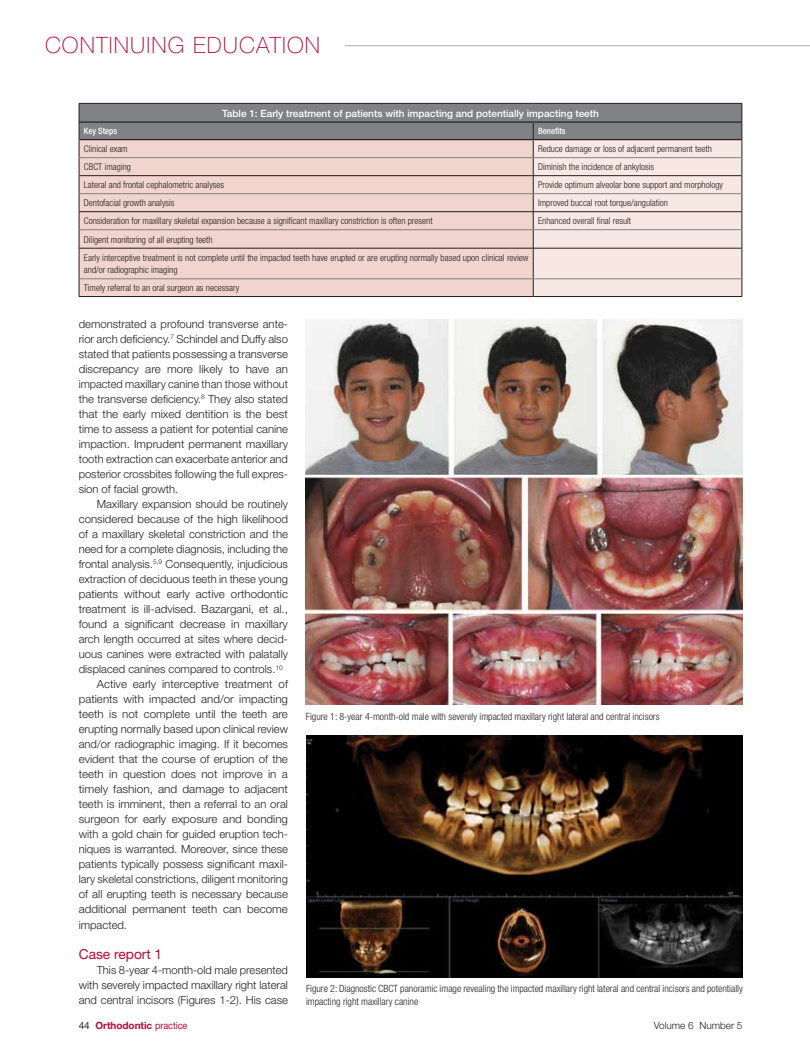
<style>
.page{position:relative;width:810px;height:1054px;background:#fff}
.page>*{position:absolute;margin:0;border:0;box-sizing:border-box;transform-origin:0 0}
.t1{font:100 22.5px "Helvetica Neue";letter-spacing:.05em;color:#b50938}
.t2{font:13.75px "Helvetica Neue";color:#b50938}
.t3{font:300 11.25px/15px "Helvetica Neue";color:#231f20;text-align:justify}
.t4{font:300 11.25px "Helvetica Neue";color:#231f20;scale:1.05 1}
.t5{font:300 condensed 10px/12.5px "Helvetica Neue";color:#231f20}
.t6{font:500 10px "Helvetica Neue";color:#fff}
.t7{font:700 10px "Helvetica Neue";letter-spacing:-.005em;color:#b50938}
.t8{font:300 10px "Helvetica Neue";color:#231f20}
.t9{font:300 condensed 9.38px/18.2px "Helvetica Neue";color:#231f20}
.t10{font:500 condensed 8.75px "Helvetica Neue";color:#fff}
.s1{font-weight:400;color:#231f20}
.s2{font-weight:400}
</style>
<div class="page">
<img style="left:306px;top:735px;width:436px;height:242px">
<img style="left:306px;top:319px;width:436px;height:385px">
<svg style="left:79px;top:103px;width:664px;height:193px;background:#d8c5c1"></svg>
<hr style="left:79px;top:296px;width:454px;height:1px;background:#231f20">
<hr style="left:533px;top:296px;width:209px;height:1px;background:#231f20">
<hr style="left:79px;top:157px;width:454px;height:1px;background:#808285">
<hr style="left:533px;top:157px;width:209px;height:1px;background:#808285">
<hr style="left:79px;top:193px;width:454px;height:1px;background:#808285">
<hr style="left:533px;top:193px;width:209px;height:1px;background:#808285">
<hr style="left:79px;top:229px;width:454px;height:1px;background:#808285">
<hr style="left:533px;top:229px;width:209px;height:1px;background:#808285">
<hr style="left:79px;top:278px;width:454px;height:1px;background:#808285">
<hr style="left:533px;top:278px;width:209px;height:1px;background:#808285">
<hr style="left:79px;top:175px;width:454px;height:1px;background:#231f20">
<hr style="left:533px;top:175px;width:209px;height:1px;background:#231f20">
<hr style="left:79px;top:211px;width:454px;height:1px;background:#231f20">
<hr style="left:533px;top:211px;width:209px;height:1px;background:#231f20">
<hr style="left:79px;top:248px;width:454px;height:1px;background:#231f20">
<hr style="left:533px;top:248px;width:209px;height:1px;background:#231f20">
<hr style="left:345px;top:45px;width:465px;height:1px;background:#bcbec0">
<h1 class="t1" style="left:45px;top:32px;width:277px">CONTINUING EDUCATION</h1>
<p class="t6" style="left:222px;top:107px;width:378px">Table 1: Early treatment of patients with impacting and potentially impacting teeth</p>
<p class="t10" style="left:84px;top:126px;width:35px">Key Steps</p>
<p class="t10" style="left:538px;top:126px;width:29px">Benefits</p>
<p class="t9" style="left:84px;top:140px;width:45px">Clinical exam</p>
<p class="t9" style="left:538px;top:140px;width:175px">Reduce damage or loss of adjacent permanent teeth</p>
<p class="t9" style="left:84px;top:158px;width:49px">CBCT imaging</p>
<p class="t9" style="left:538px;top:158px;width:118px">Diminish the incidence of ankylosis</p>
<p class="t9" style="left:84px;top:176px;width:142px">Lateral and frontal cephalometric analyses</p>
<p class="t9" style="left:538px;top:176px;width:186px">Provide optimum alveolar bone support and morphology</p>
<p class="t9" style="left:84px;top:194px;width:92px">Dentofacial growth analysis</p>
<p class="t9" style="left:538px;top:194px;width:131px">Improved buccal root torque/angulation</p>
<p class="t9" style="left:84px;top:212px;width:350px">Consideration for maxillary skeletal expansion because a significant maxillary constriction is often present</p>
<p class="t9" style="left:538px;top:212px;width:95px">Enhanced overall final result</p>
<p class="t9" style="left:84px;top:230px;width:446px">Diligent monitoring of all erupting teeth<br>Early interceptive treatment is not complete until the impacted teeth have erupted or are erupting normally based upon clinical review</p>
<p class="t9" style="left:84px;top:261px;width:157px;line-height:17.9px">and/or radiographic imaging<br>Timely referral to an oral surgeon as necessary</p>
<p class="t3" style="left:79px;top:316px;width:211px">demonstrated a profound transverse ante&shy;rior arch deficiency.<sup>7</sup> Schindel and Duffy also stated that patients possessing a transverse discrepancy are more likely to have an impacted maxillary canine than those without the transverse deficiency.<sup>8</sup> They also stated that the early mixed dentition is the best time to assess a patient for potential canine impaction. Imprudent permanent maxillary tooth extraction can exacerbate anterior and posterior crossbites following the full expres&shy;sion of facial growth.</p>
<p class="t3" style="left:97px;top:496px;width:193px">Maxillary expansion should be routinely</p>
<p class="t3" style="left:79px;top:511px;width:211px">considered because of the high likelihood</p>
<p class="t3" style="left:79px;top:526px;width:211px">of a maxillary skeletal constriction and the</p>
<p class="t3" style="left:79px;top:541px;width:211px">need for a complete diagnosis, including the</p>
<p class="t3" style="left:79px;top:556px;width:211px">frontal analysis.<sup>5,9</sup> Consequently, injudicious</p>
<p class="t3" style="left:79px;top:571px;width:211px">extraction of deciduous teeth in these young</p>
<p class="t3" style="left:79px;top:586px;width:211px">patients without early active orthodontic</p>
<p class="t3" style="left:79px;top:601px;width:211px">treatment is ill-advised. Bazargani, et al.,</p>
<p class="t3" style="left:79px;top:616px;width:211px">found a significant decrease in maxillary</p>
<p class="t3" style="left:79px;top:631px;width:211px">arch length occurred at sites where decid-</p>
<p class="t3" style="left:79px;top:646px;width:211px">uous canines were extracted with palatally</p>
<p class="t3" style="left:79px;top:661px;width:206px">displaced canines compared to controls.<sup>10</sup></p>
<p class="t3" style="left:97px;top:676px;width:193px">Active early interceptive treatment of</p>
<p class="t3" style="left:79px;top:691px;width:211px">patients with impacted and/or impacting</p>
<p class="t3" style="left:79px;top:706px;width:211px">teeth is not complete until the teeth are</p>
<p class="t3" style="left:79px;top:721px;width:211px">erupting normally based upon clinical review</p>
<p class="t3" style="left:79px;top:736px;width:211px">and/or radiographic imaging. If it becomes</p>
<p class="t3" style="left:79px;top:751px;width:211px">evident that the course of eruption of the</p>
<p class="t3" style="left:79px;top:766px;width:211px">teeth in question does not improve in a</p>
<p class="t4" style="left:79px;top:782px;width:201px">timely fashion, and damage to adjacent</p>
<p class="t3" style="left:79px;top:796px;width:211px">teeth is imminent, then a referral to an oral</p>
<p class="t3" style="left:79px;top:811px;width:211px">surgeon for early exposure and bonding</p>
<p class="t3" style="left:79px;top:826px;width:211px">with a gold chain for guided eruption tech-</p>
<p class="t3" style="left:79px;top:841px;width:211px">niques is warranted. Moreover, since these</p>
<p class="t3" style="left:79px;top:856px;width:211px">patients typically possess significant maxil-</p>
<p class="t3" style="left:79px;top:871px;width:211px">lary skeletal constrictions, diligent monitoring</p>
<p class="t3" style="left:79px;top:886px;width:211px">of all erupting teeth is necessary because</p>
<p class="t3" style="left:79px;top:901px;width:211px">additional permanent teeth can become</p>
<p class="t3" style="left:79px;top:916px;width:50px">impacted.</p>
<p class="t2" style="left:79px;top:945px;width:85px">Case report 1</p>
<p class="t3" style="left:79px;top:961px;width:211px;text-indent:18px">This 8-year 4-month-old male presented with severely impacted maxillary right lateral and central incisors (Figures 1-2). His case</p>
<p class="t5" style="left:306px;top:709px;width:355px">Figure 1: 8-year 4-month-old male with severely impacted maxillary right lateral and central incisors</p>
<p class="t5" style="left:306px;top:981px;width:438px">Figure 2: Diagnostic CBCT panoramic image revealing the impacted maxillary right lateral and central incisors and potentially impacting right maxillary canine</p>
<p class="t7" style="left:79px;top:1018px;width:110px"><span class="s1">44</span> Orthodontic <span class="s2">practice</span></p>
<p class="t8" style="left:654px;top:1018px;width:90px">Volume 6 Number 5</p>
</div>
